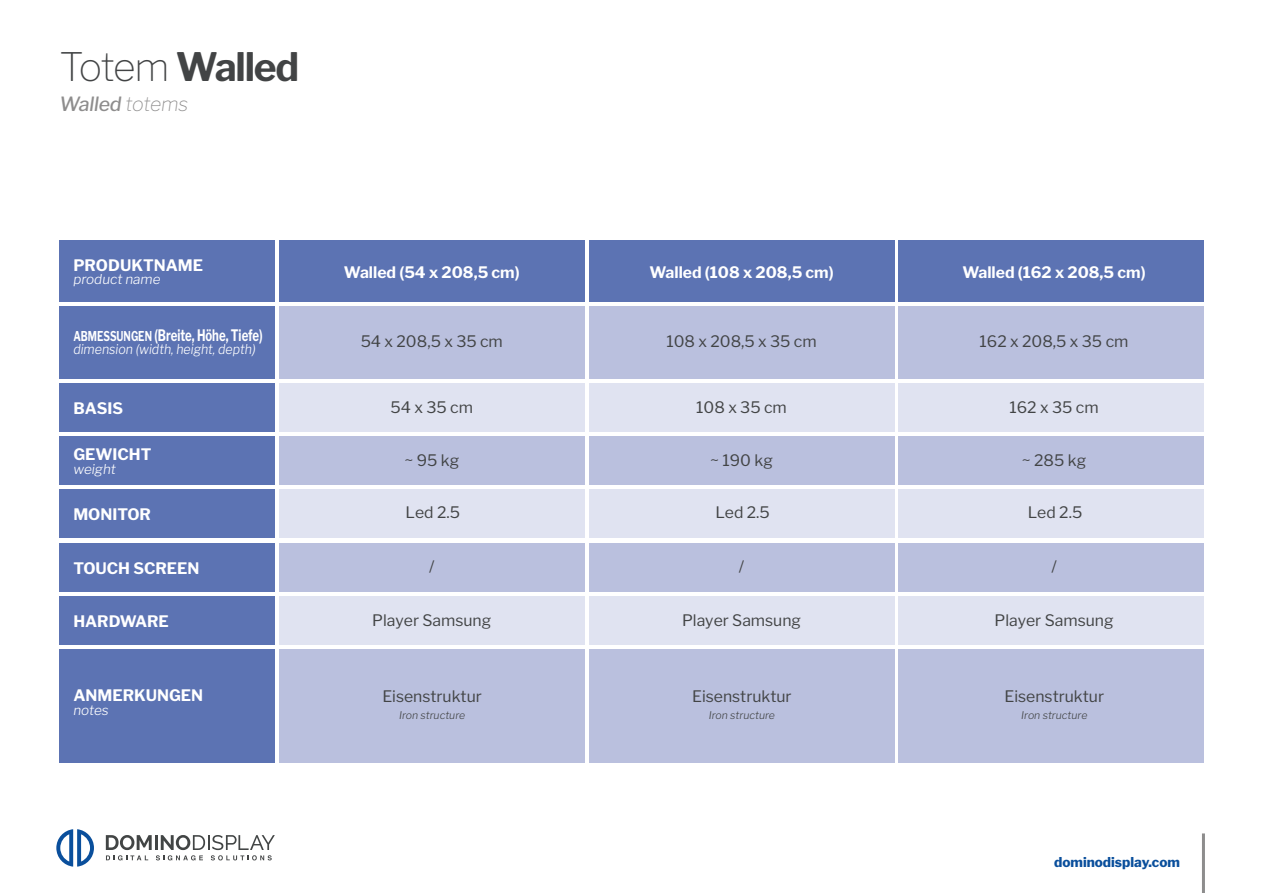
<style>
.page{position:relative;width:1263px;height:893px;background:#fff}
.page>*{position:absolute;margin:0;border:0;box-sizing:border-box;transform-origin:0 0}
.t1{font:700 39px "Libre Franklin";letter-spacing:-.03em;color:#424445}
.t2{font:italic 500 19.5px "Libre Franklin";letter-spacing:-.01em;color:#8e8d8d}
.t3{font:15.75px "Libre Franklin";color:#424445}
.t4{font:700 15.75px "Libre Franklin";color:#fff}
.t5{font:700 15.75px "Libre Franklin";color:#fff;scale:.72 1}
.t6{font:italic 300 13.5px "Libre Franklin";color:#fff;scale:.92 1}
.t7{font:italic 300 13.5px "Libre Franklin";color:#fff}
.t8{font:800 13.5px "Libre Franklin";color:#0a4f9c}
.t9{font:italic 300 10.5px "Libre Franklin";color:#424445}
.s1{font-weight:100}
.s2{font-size:13.5px}
</style>
<div class="page">
<svg style="left:56px;top:829px;width:38px;height:38px"></svg>
<svg style="left:106px;top:835px;width:169px;height:25px"></svg>
<hr style="left:1202px;top:833px;width:3px;height:60px;background:#8e8d8d">
<div style="left:60px;top:241px;width:215px;height:61px;background:#5c73b3"></div>
<div style="left:60px;top:307px;width:215px;height:72px;background:#5c73b3"></div>
<div style="left:60px;top:649px;width:215px;height:114px;background:#5c73b3"></div>
<div style="left:60px;top:383px;width:215px;height:49px;background:#5c73b3"></div>
<div style="left:60px;top:489px;width:215px;height:49px;background:#5c73b3"></div>
<div style="left:60px;top:436px;width:215px;height:49px;background:#5c73b3"></div>
<div style="left:60px;top:543px;width:215px;height:48px;background:#5c73b3"></div>
<div style="left:60px;top:596px;width:215px;height:49px;background:#5c73b3"></div>
<div style="left:280px;top:241px;width:305px;height:61px;background:#5c73b3"></div>
<div style="left:589px;top:241px;width:305px;height:61px;background:#5c73b3"></div>
<div style="left:898px;top:241px;width:305px;height:61px;background:#5c73b3"></div>
<div style="left:280px;top:307px;width:305px;height:72px;background:#bac0de"></div>
<div style="left:589px;top:307px;width:305px;height:72px;background:#bac0de"></div>
<div style="left:898px;top:307px;width:305px;height:72px;background:#bac0de"></div>
<div style="left:280px;top:649px;width:305px;height:114px;background:#bac0de"></div>
<div style="left:589px;top:649px;width:305px;height:114px;background:#bac0de"></div>
<div style="left:898px;top:649px;width:305px;height:114px;background:#bac0de"></div>
<div style="left:280px;top:383px;width:305px;height:49px;background:#e0e3f1"></div>
<div style="left:589px;top:383px;width:305px;height:49px;background:#e0e3f1"></div>
<div style="left:898px;top:383px;width:305px;height:49px;background:#e0e3f1"></div>
<div style="left:280px;top:489px;width:305px;height:49px;background:#e0e3f1"></div>
<div style="left:589px;top:489px;width:305px;height:49px;background:#e0e3f1"></div>
<div style="left:898px;top:489px;width:305px;height:49px;background:#e0e3f1"></div>
<div style="left:280px;top:436px;width:305px;height:49px;background:#bac0de"></div>
<div style="left:589px;top:436px;width:305px;height:49px;background:#bac0de"></div>
<div style="left:898px;top:436px;width:305px;height:49px;background:#bac0de"></div>
<div style="left:280px;top:543px;width:305px;height:48px;background:#bac0de"></div>
<div style="left:589px;top:543px;width:305px;height:48px;background:#bac0de"></div>
<div style="left:898px;top:543px;width:305px;height:48px;background:#bac0de"></div>
<div style="left:280px;top:596px;width:305px;height:49px;background:#e0e3f1"></div>
<div style="left:589px;top:596px;width:305px;height:49px;background:#e0e3f1"></div>
<div style="left:898px;top:596px;width:305px;height:49px;background:#e0e3f1"></div>
<p class="t1" style="left:60px;top:43px;width:241px"><span class="s1">Totem</span> Walled</p>
<p class="t2" style="left:60px;top:92px;width:130px">Walled <span class="s1">totems</span></p>
<p class="t4" style="left:73px;top:255px;width:131px">PRODUKTNAME</p>
<p class="t7" style="left:73px;top:271px;width:89px">product name</p>
<p class="t5" style="left:73px;top:325px;width:265px"><span class="s2">ABMESSUNGEN</span> (Breite, Höhe, Tiefe)</p>
<p class="t6" style="left:73px;top:341px;width:200px">dimension (width, height, depth)</p>
<p class="t4" style="left:73px;top:399px;width:51px">BASIS</p>
<p class="t4" style="left:73px;top:445px;width:80px">GEWICHT</p>
<p class="t7" style="left:73px;top:461px;width:44px">weight</p>
<p class="t4" style="left:73px;top:505px;width:79px">MONITOR</p>
<p class="t4" style="left:73px;top:558px;width:128px">TOUCH SCREEN</p>
<p class="t4" style="left:73px;top:611px;width:97px">HARDWARE</p>
<p class="t4" style="left:73px;top:686px;width:131px">ANMERKUNGEN</p>
<p class="t7" style="left:73px;top:702px;width:37px">notes</p>
<p class="t4" style="left:344px;top:263px;width:177px">Walled (54 x 208,5 cm)</p>
<p class="t4" style="left:649px;top:263px;width:186px">Walled (108 x 208,5 cm)</p>
<p class="t4" style="left:962px;top:263px;width:185px">Walled (162 x 208,5 cm)</p>
<p class="t3" style="left:361px;top:332px;width:144px">54 x 208,5 x 35 cm</p>
<p class="t3" style="left:666px;top:332px;width:152px">108 x 208,5 x 35 cm</p>
<p class="t3" style="left:979px;top:332px;width:150px">162 x 208,5 x 35 cm</p>
<p class="t3" style="left:391px;top:398px;width:84px">54 x 35 cm</p>
<p class="t3" style="left:696px;top:398px;width:92px">108 x 35 cm</p>
<p class="t3" style="left:1009px;top:398px;width:91px">162 x 35 cm</p>
<p class="t3" style="left:404px;top:451px;width:56px">~ 95 kg</p>
<p class="t3" style="left:710px;top:451px;width:64px">~ 190 kg</p>
<p class="t3" style="left:1022px;top:451px;width:66px">~ 285 kg</p>
<p class="t3" style="left:406px;top:503px;width:56px">Led 2.5</p>
<p class="t3" style="left:715px;top:503px;width:56px">Led 2.5</p>
<p class="t3" style="left:1028px;top:503px;width:56px">Led 2.5</p>
<p class="t3" style="left:429px;top:557px;width:7px">/</p>
<p class="t3" style="left:739px;top:557px;width:7px">/</p>
<p class="t3" style="left:1051px;top:557px;width:7px">/</p>
<p class="t3" style="left:372px;top:611px;width:121px">Player Samsung</p>
<p class="t3" style="left:682px;top:611px;width:121px">Player Samsung</p>
<p class="t3" style="left:994px;top:611px;width:121px">Player Samsung</p>
<p class="t3" style="left:382px;top:687px;width:101px">Eisenstruktur</p>
<p class="t9" style="left:399px;top:708px;width:68px">Iron structure</p>
<p class="t3" style="left:692px;top:687px;width:101px">Eisenstruktur</p>
<p class="t9" style="left:709px;top:708px;width:68px">Iron structure</p>
<p class="t3" style="left:1004px;top:687px;width:101px">Eisenstruktur</p>
<p class="t9" style="left:1021px;top:708px;width:68px">Iron structure</p>
<p class="t8" style="left:1054px;top:854px;width:127px">dominodisplay.com</p>
</div>
